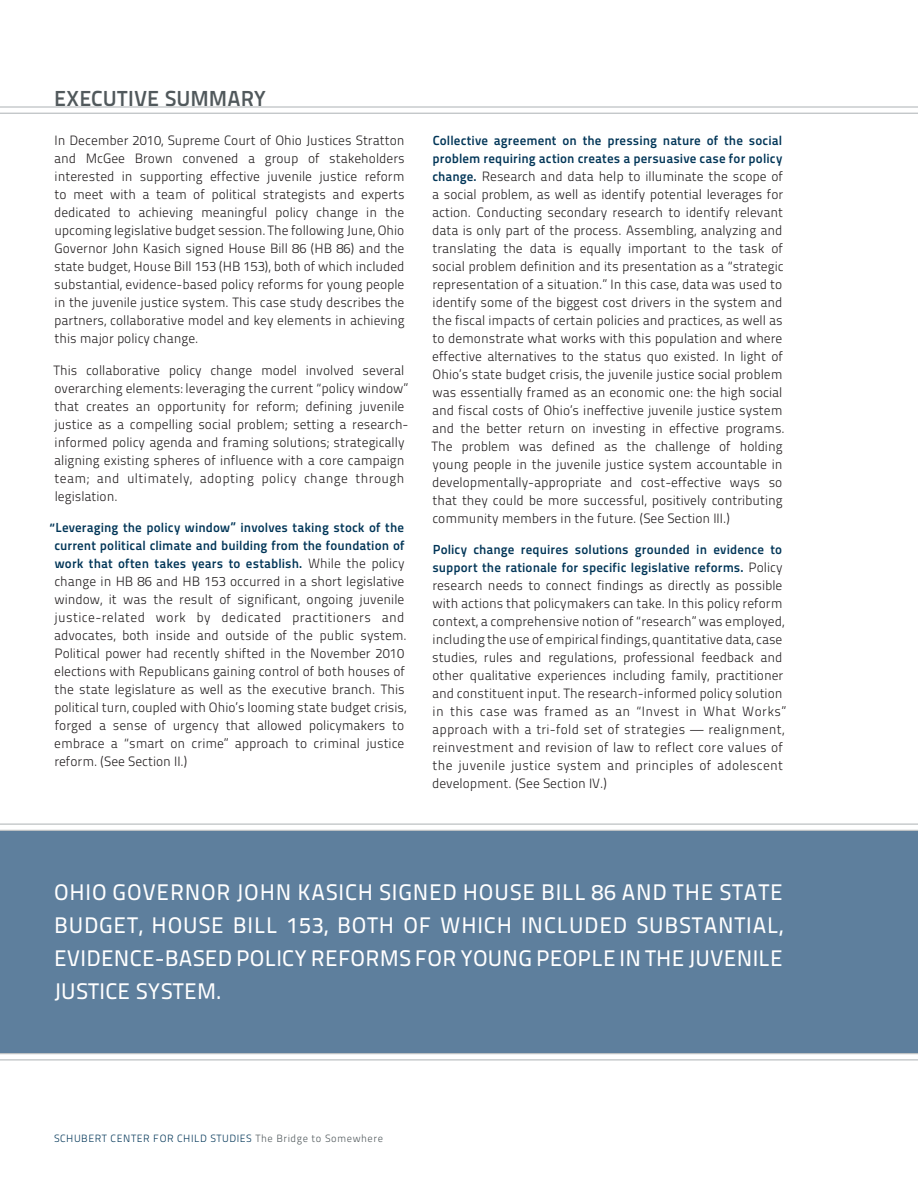
<style>
.page{position:relative;width:918px;height:1188px;background:#fff}
.page>*{position:absolute;margin:0;border:0;box-sizing:border-box;transform-origin:0 0}
.Call_outs{font:22.5px/33px "Titillium Maps 26 L 500 wt";letter-spacing:.01em;color:#fff;text-align:justify}
.t1{font:21.75px "Titillium Maps 26 L 750 wt";letter-spacing:.005em;color:#51595c}
.Body_copy{font:13.5px/18px "Titillium Maps 26 L 250 wt";color:#231f20}
.Body_copy-2{font:13.2px/18px "Titillium Maps 26 L 750 wt";letter-spacing:.01em;color:#003557}
.t2{font:10.5px "Titillium Maps 26 L 250 wt";letter-spacing:.05em;color:#003557}
.s1{font-family:"Titillium Maps 26 L 250 wt";font-size:13.5px;color:#231f20}
.s2{font-family:"Titillium Maps 26 L 750 wt";font-size:13.2px;color:#003557}
.s3{color:#51595c}
</style>
<div class="page">
<div style="left:0;top:830px;width:918px;height:223px;background:#5e7f9d"></div>
<hr style="left:0;top:1053px;width:918px;height:1px;background:#bdc1c3">
<hr style="left:0;top:1059px;width:918px;height:1px;background:#bdc1c3">
<hr style="left:0;top:106px;width:918px;height:2px;background:#bdc1c3">
<hr style="left:0;top:113px;width:918px;height:1px;background:#bdc1c3">
<hr style="left:0;top:823px;width:918px;height:2px;background:#bdc1c3">
<hr style="left:0;top:830px;width:918px;height:1px;background:#bdc1c3">
<p class="t1" style="left:54px;top:82px;width:213px">EXECUTIVE SUMMARY</p>
<p class="Body_copy" style="left:54px;top:131px;width:352px;text-align:justify">In December 2010, Supreme Court of Ohio Justices Stratton and McGee Brown convened a group of stakeholders interested in supporting effective juvenile justice reform to meet with a team of political strategists and experts dedicated to achieving meaningful policy change in the upcoming legislative budget session. The following June, Ohio Governor John Kasich signed House Bill 86 (HB 86) and the state budget, House Bill 153 (HB 153), both of which included substantial, evidence-based policy reforms for young people in the juvenile justice system. This case study describes the partners, collaborative model and key elements in achieving this major policy change.</p>
<p class="Body_copy" style="left:54px;top:360px;width:357px">This collaborative policy change model involved several overarching elements: leveraging the current “policy window” that creates an opportunity for reform; defining juvenile justice as a compelling social problem; setting a research&shy;informed policy agenda and framing solutions; strategically aligning existing spheres of influence with a core campaign team; and ultimately, adopting policy change through legislation.</p>
<p class="Body_copy-2" style="left:49px;top:518px;width:357px;text-align:center">“Leveraging the policy window” involves taking stock of the current political climate and building from the foundation of work that often takes years to establish. <span class="s1">While the policy</span></p>
<p class="Body_copy" style="left:54px;top:572px;width:354px">change in HB 86 and HB 153 occurred in a short legislative window, it was the result of significant, ongoing juvenile justice-related work by dedicated practitioners and advocates, both inside and outside of the public system.<br>Political power had recently shifted in the November 2010 elections with Republicans gaining control of both houses of the state legislature as well as the executive branch. This political turn, coupled with Ohio’s looming state budget crisis, forged a sense of urgency that allowed policymakers to embrace a “smart on crime” approach to criminal justice reform. (See Section II.)</p>
<p class="Body_copy-2" style="left:433px;top:130px;width:351px">Collective agreement on the pressing nature of the social problem requiring action creates a persuasive case for policy</p>
<p class="Body_copy" style="left:432px;top:166px;width:355px"><span class="s2">change.</span> Research and data help to illuminate the scope of a social problem, as well as identify potential leverages for action. Conducting secondary research to identify relevant data is only part of the process. Assembling, analyzing and translating the data is equally important to the task of social problem definition and its presentation as a “strategic representation of a situation.” In this case, data was used to identify some of the biggest cost drivers in the system and the fiscal impacts of certain policies and practices, as well as to demonstrate what works with this population and where effective alternatives to the status quo existed. In light of Ohio’s state budget crisis, the juvenile justice social problem was essentially framed as an economic one: the high social and fiscal costs of Ohio’s ineffective juvenile justice system and the better return on investing in effective programs.<br>The problem was defined as the challenge of holding young people in the juvenile justice system accountable in developmentally-appropriate and cost-effective ways so that they could be more successful, positively contributing community members in the future. (See Section III.)</p>
<p class="Body_copy-2" style="left:432px;top:540px;width:352px">Policy change requires solutions grounded in evidence to support the rationale for specific legislative reforms. <span class="s1">Policy</span></p>
<p class="Body_copy" style="left:432px;top:576px;width:355px">research needs to connect findings as directly as possible with actions that policymakers can take. In this policy reform context, a comprehensive notion of “research” was employed, including the use of empirical findings, quantitative data, case studies, rules and regulations, professional feedback and other qualitative experiences including family, practitioner and constituent input. The research-informed policy solution in this case was framed as an “Invest in What Works” approach with a tri-fold set of strategies — realignment, reinvestment and revision of law to reflect core values of the juvenile justice system and principles of adolescent development. (See Section IV.)</p>
<p class="Call_outs" style="left:54px;top:874px;width:730px">OHIO GOVERNOR JOHN KASICH SIGNED HOUSE BILL 86 AND THE STATE BUDGET, HOUSE BILL 153, BOTH OF WHICH INCLUDED SUBSTANTIAL, EVIDENCE-BASED POLICY REFORMS FOR YOUNG PEOPLE IN THE JUVENILE JUSTICE SYSTEM.</p>
<p class="t2" style="left:54px;top:1131px;width:331px">SCHUBERT CENTER FOR CHILD STUDIES <span class="s3">The Bridge to Somewhere</span></p>
</div>
